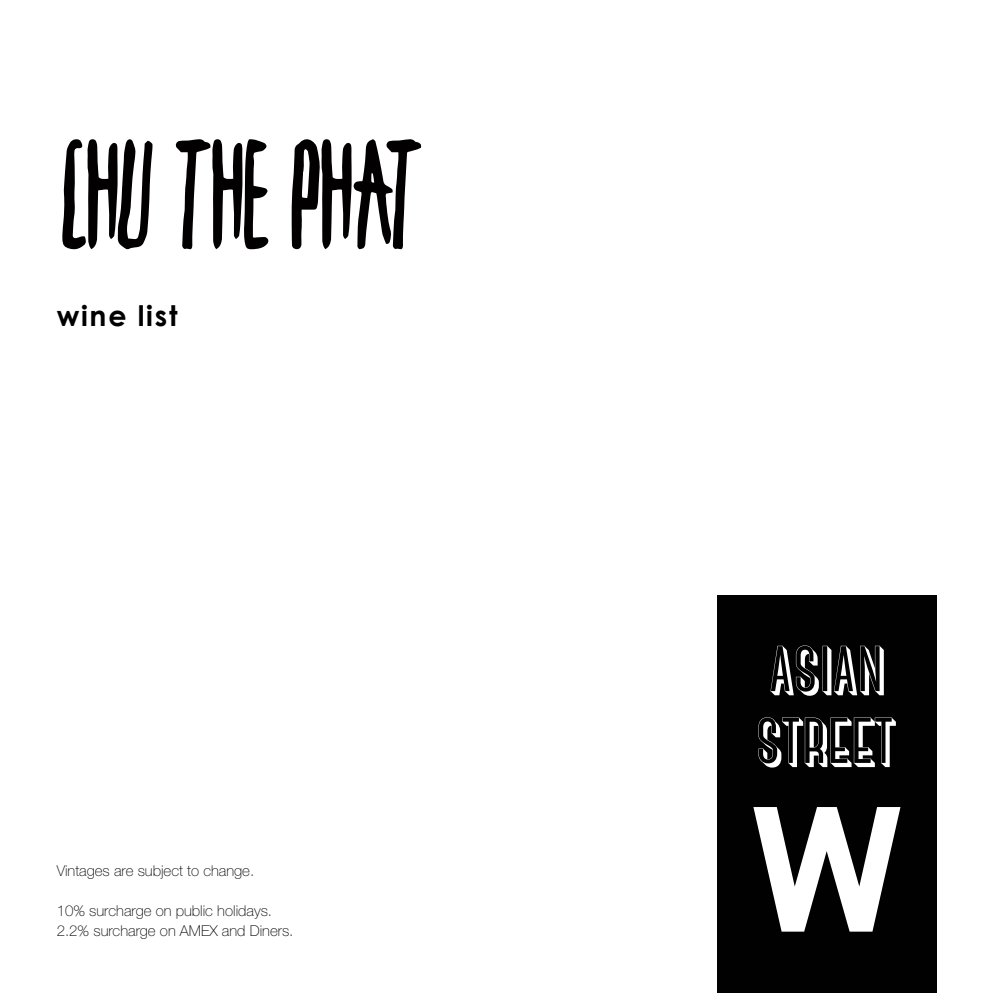
<style>
.page{position:relative;width:993px;height:993px;background:#fff}
.page>*{position:absolute;margin:0;border:0;box-sizing:border-box;transform-origin:0 0}
.t1{font:700 173.25px "Century Gothic";color:#fff}
.t2{font:700 28.25px "Century Gothic";letter-spacing:.06em;color:#000}
.t3{font:100 15px/20px "Helvetica Neue LT Std";color:#000}
</style>
<div class="page">
<svg style="left:62px;top:139px;width:90px;height:111px"></svg>
<svg style="left:175px;top:139px;width:93px;height:110px"></svg>
<svg style="left:291px;top:139px;width:130px;height:111px"></svg>
<div style="left:717px;top:595px;width:218px;height:397px;background:#010101"></div>
<svg style="left:770px;top:645px;width:113px;height:50px"></svg>
<svg style="left:758px;top:717px;width:137px;height:50px"></svg>
<h2 class="t2" style="left:57px;top:294px;width:122px">wine list</h2>
<p class="t3" style="left:57px;top:860px;width:199px">Vintages are subject to change.</p>
<p class="t3" style="left:57px;top:900px;width:238px">10% surcharge on public holidays.<br>2.2% surcharge on AMEX and Diners.</p>
<h1 class="t1" style="left:748px;top:736px;width:157px">W</h1>
</div>
